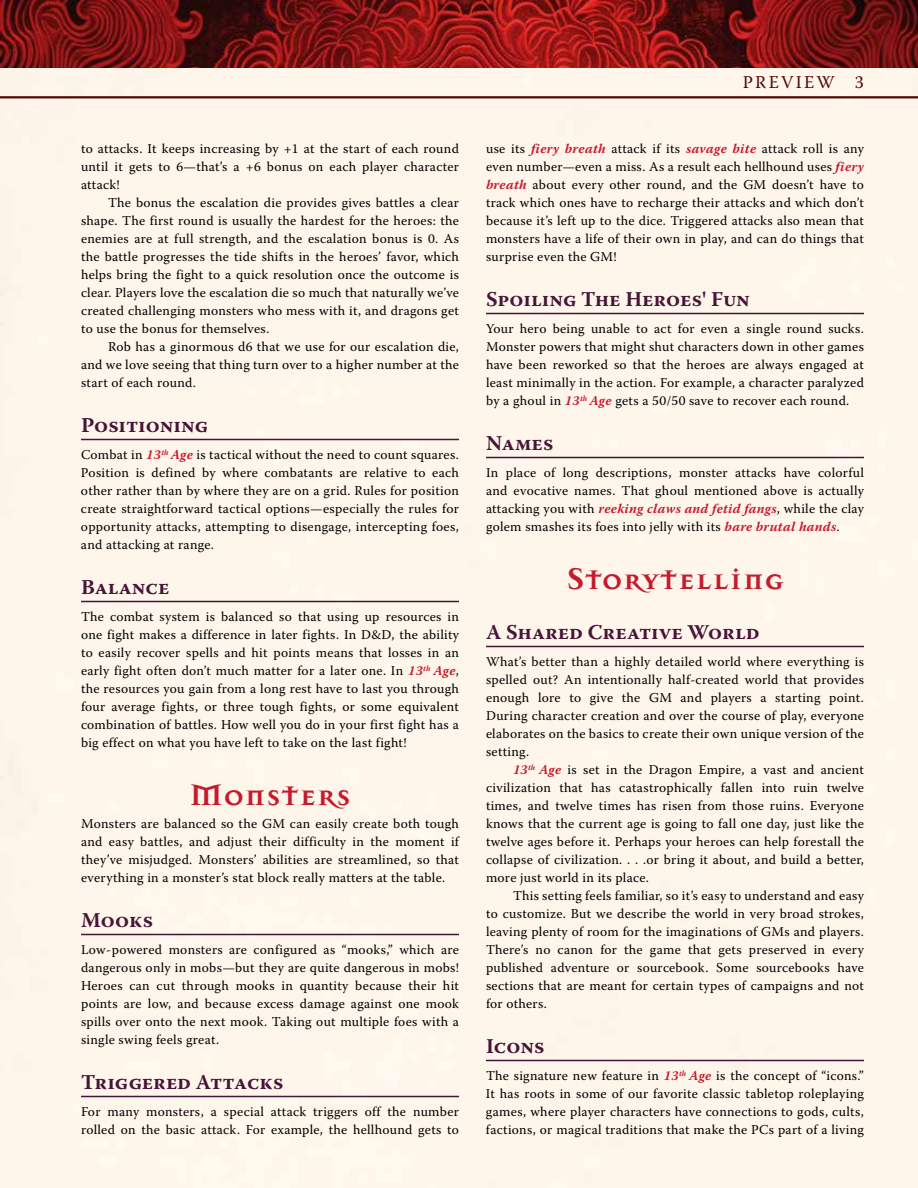
<style>
.page{position:relative;width:918px;height:1188px;background:#fff}
.page>*{position:absolute;margin:0;border:0;box-sizing:border-box;transform-origin:0 0}
.t1{font:700 33px "Mason Serif";letter-spacing:.02em;color:#c61a2d}
.t2{font:700 21px "Warnock Pro";color:#471537}
.t3{font:18px "Warnock Pro";letter-spacing:.125em;color:#4f0904}
.t4{font:13.5px/18px "Warnock Pro";letter-spacing:.02em;color:#000;text-align:justify}
.s1{font-weight:700;font-style:italic;color:#c61a2d}
</style>
<div class="page">
<hr style="left:0;top:96px;width:918px;height:2px;background:#4f0904">
<img style="left:0;top:0;width:918px;height:68px">
<hr style="left:81px;top:439px;width:378px;height:1px;background:#471537">
<hr style="left:81px;top:601px;width:378px;height:1px;background:#471537">
<hr style="left:81px;top:934px;width:378px;height:1px;background:#471537">
<hr style="left:81px;top:1096px;width:378px;height:1px;background:#471537">
<hr style="left:486px;top:313px;width:378px;height:1px;background:#471537">
<hr style="left:486px;top:457px;width:378px;height:1px;background:#471537">
<hr style="left:486px;top:646px;width:378px;height:1px;background:#471537">
<hr style="left:486px;top:1060px;width:378px;height:1px;background:#471537">
<p class="t4" style="left:81px;top:139px;width:380px">to attacks. It keeps increasing by +1 at the start of each round until it gets to 6—that’s a +6 bonus on each player character attack!</p>
<p class="t4" style="left:81px;top:193px;width:380px;text-indent:27px">The bonus the escalation die provides gives battles a clear shape. The first round is usually the hardest for the heroes: the enemies are at full strength, and the escalation bonus is 0. As the battle progresses the tide shifts in the heroes’ favor, which helps bring the fight to a quick resolution once the outcome is clear. Players love the escalation die so much that naturally we’ve created challenging monsters who mess with it, and dragons get to use the bonus for themselves.</p>
<p class="t4" style="left:81px;top:337px;width:379px;text-indent:27px">Rob has a ginormous d6 that we use for our escalation die, and we love seeing that thing turn over to a higher number at the start of each round.</p>
<h2 class="t2" style="left:81px;top:412px;width:129px">Positioning</h2>
<p class="t4" style="left:81px;top:445px;width:380px">Combat in <span class="s1">13</span><sup>th</sup> <span class="s1">Age</span> is tactical without the need to count squares.<br>Position is defined by where combatants are relative to each other rather than by where they are on a grid. Rules for position create straightforward tactical options—especially the rules for opportunity attacks, attempting to disengage, intercepting foes, and attacking at range.</p>
<h2 class="t2" style="left:81px;top:574px;width:90px">Balance</h2>
<p class="t4" style="left:81px;top:607px;width:380px">The combat system is balanced so that using up resources in one fight makes a difference in later fights. In D&amp;D, the ability to easily recover spells and hit points means that losses in an early fight often don’t much matter for a later one. In <span class="s1">13</span><sup>th</sup> <span class="s1">Age</span>, the resources you gain from a long rest have to last you through four average fights, or three tough fights, or some equivalent combination of battles. How well you do in your first fight has a big effect on what you have left to take on the last fight!</p>
<h1 class="t1" style="left:189px;top:776px;width:164px">Monsters</h1>
<p class="t4" style="left:81px;top:814px;width:380px">Monsters are balanced so the GM can easily create both tough and easy battles, and adjust their difficulty in the moment if they’ve misjudged. Monsters’ abilities are streamlined, so that everything in a monster’s stat block really matters at the table.</p>
<h2 class="t2" style="left:81px;top:907px;width:74px">Mooks</h2>
<p class="t4" style="left:81px;top:940px;width:380px">Low-powered monsters are configured as “mooks,” which are dangerous only in mobs—but they are quite dangerous in mobs!<br>Heroes can cut through mooks in quantity because their hit points are low, and because excess damage against one mook spills over onto the next mook. Taking out multiple foes with a single swing feels great.</p>
<h2 class="t2" style="left:81px;top:1069px;width:204px">Triggered Attacks</h2>
<p class="t4" style="left:81px;top:1102px;width:380px">For many monsters, a special attack triggers off the number rolled on the basic attack. For example, the hellhound gets to</p>
<h3 class="t3" style="left:743px;top:72px;width:123px">PREVIEW 3</h3>
<p class="t4" style="left:486px;top:139px;width:380px">use its <span class="s1">fiery breath</span> attack if its <span class="s1">savage bite</span> attack roll is any even number—even a miss. As a result each hellhound uses <span class="s1">fiery breath</span> about every other round, and the GM doesn’t have to track which ones have to recharge their attacks and which don’t because it’s left up to the dice. Triggered attacks also mean that monsters have a life of their own in play, and can do things that surprise even the GM!</p>
<h2 class="t2" style="left:486px;top:286px;width:265px">Spoiling The Heroes' Fun</h2>
<p class="t4" style="left:486px;top:319px;width:380px">Your hero being unable to act for even a single round sucks.<br>Monster powers that might shut characters down in other games have been reworked so that the heroes are always engaged at least minimally in the action. For example, a character paralyzed by a ghoul in <span class="s1">13</span><sup>th</sup> <span class="s1">Age</span> gets a 50/50 save to recover each round.</p>
<h2 class="t2" style="left:486px;top:430px;width:69px">Names</h2>
<p class="t4" style="left:486px;top:463px;width:380px">In place of long descriptions, monster attacks have colorful and evocative names. That ghoul mentioned above is actually attacking you with <span class="s1">reeking claws and fetid fangs</span>, while the clay golem smashes its foes into jelly with its <span class="s1">bare brutal hands</span>.</p>
<h1 class="t1" style="left:566px;top:560px;width:219px">Storytelling</h1>
<h2 class="t2" style="left:486px;top:619px;width:275px">A Shared Creative World</h2>
<p class="t4" style="left:486px;top:652px;width:380px">What’s better than a highly detailed world where everything is spelled out? An intentionally half-created world that provides enough lore to give the GM and players a starting point.<br>During character creation and over the course of play, everyone elaborates on the basics to create their own unique version of the setting.</p>
<p class="t4" style="left:486px;top:760px;width:380px;text-indent:27px"><span class="s1">13</span><sup>th</sup> <span class="s1">Age</span> is set in the Dragon Empire, a vast and ancient civilization that has catastrophically fallen into ruin twelve times, and twelve times has risen from those ruins. Everyone knows that the current age is going to fall one day, just like the twelve ages before it. Perhaps your heroes can help forestall the collapse of civilization. . . .or bring it about, and build a better, more just world in its place.</p>
<p class="t4" style="left:486px;top:886px;width:380px;text-indent:27px">This setting feels familiar, so it’s easy to understand and easy to customize. But we describe the world in very broad strokes, leaving plenty of room for the imaginations of GMs and players.<br>There’s no canon for the game that gets preserved in every published adventure or sourcebook. Some sourcebooks have sections that are meant for certain types of campaigns and not for others.</p>
<h2 class="t2" style="left:486px;top:1033px;width:60px">Icons</h2>
<p class="t4" style="left:486px;top:1066px;width:380px">The signature new feature in <span class="s1">13</span><sup>th</sup> <span class="s1">Age</span> is the concept of “icons.” It has roots in some of our favorite classic tabletop roleplaying games, where player characters have connections to gods, cults, factions, or magical traditions that make the PCs part of a living</p>
</div>
